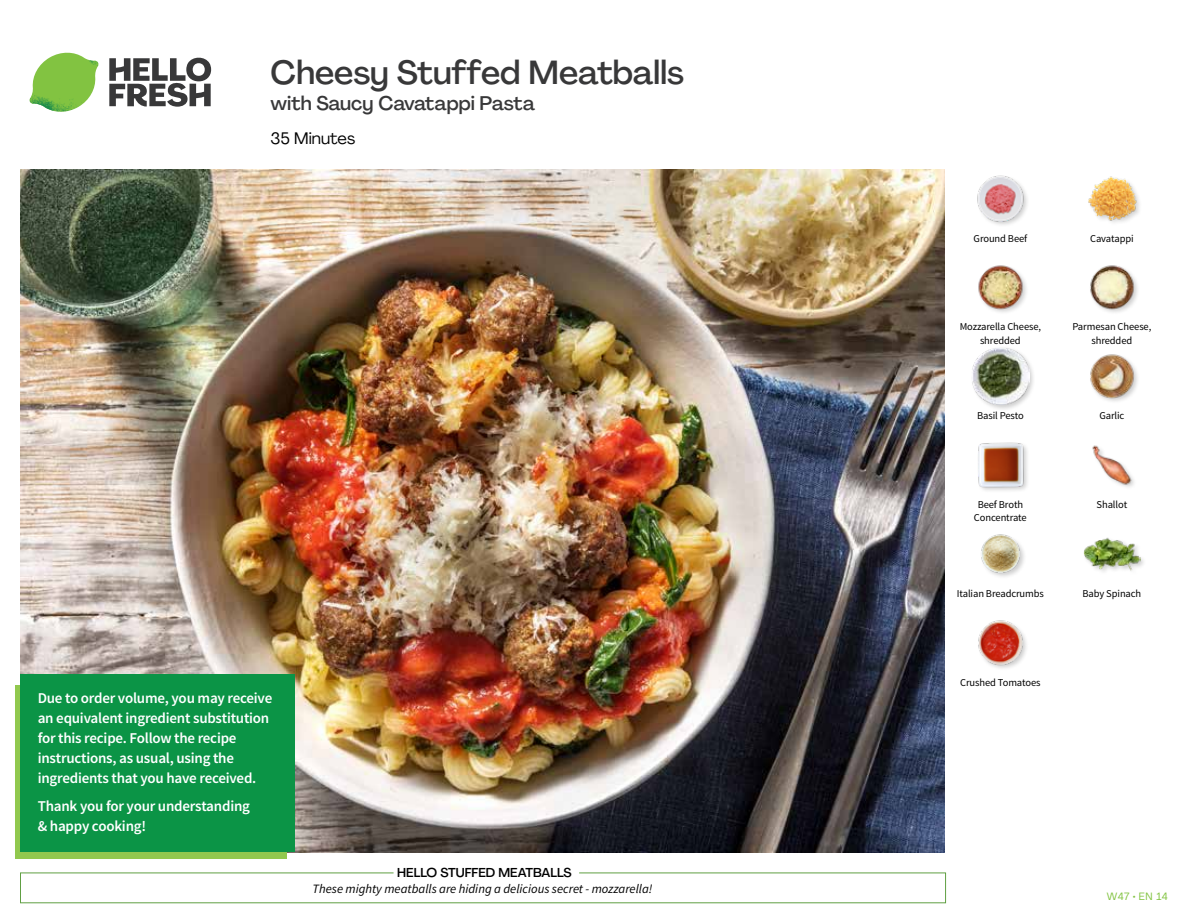
<style>
.page{position:relative;width:1188px;height:918px;background:#fff}
.page>*{position:absolute;margin:0;border:0;box-sizing:border-box;transform-origin:0 0}
.t1{font:500 33px "Agrandir";color:#383839}
.t2{font:500 19.5px "Agrandir";color:#383839}
.t3{font:16.5px "Agrandir";color:#000}
.t4{font:600 15px/20px "Source Sans Pro";letter-spacing:-.015em;color:#fff}
.t5{font:italic 12.75px "Source Sans Pro";color:#000}
.t6{font:500 12.75px "Agrandir";color:#000}
.t7{font:10.5px/13.5px "Source Sans Pro";letter-spacing:-.01em;color:#000;text-align:center}
.t8{font:10.5px "Agrandir";letter-spacing:.045em;color:#82c341}
</style>
<div class="page">
<svg style="left:109px;top:57px;width:102px;height:50px"></svg>
<svg style="left:34px;top:53px;width:62px;height:40px"></svg>
<img style="left:67px;top:53px;width:32px;height:26px">
<img style="left:33px;top:75px;width:59px;height:11px">
<img style="left:29px;top:79px;width:61px;height:33px">
<img style="left:65px;top:86px;width:27px;height:25px">
<div style="left:20px;top:873px;width:926px;height:30px;border:1px solid #609f43"></div>
<div style="left:394px;top:865px;width:185px;height:15px;background:#fff"></div>
<img style="left:21px;top:170px;width:924px;height:682px">
<img style="left:978px;top:620px;width:49px;height:49px">
<div style="left:1083px;top:536px;width:64px;height:41px;background:#000;opacity:.2"></div>
<img style="left:1083px;top:536px;width:58px;height:41px">
<img style="left:981px;top:534px;width:43px;height:43px">
<img style="left:1092px;top:445px;width:42px;height:42px">
<img style="left:978px;top:442px;width:50px;height:49px">
<img style="left:1090px;top:354px;width:48px;height:48px">
<div style="left:971px;top:346px;width:65px;height:66px;background:#000;opacity:.2"></div>
<img style="left:972px;top:347px;width:57px;height:58px">
<img style="left:1090px;top:265px;width:48px;height:48px">
<img style="left:978px;top:265px;width:49px;height:48px">
<img style="left:1088px;top:176px;width:52px;height:47px">
<img style="left:977px;top:175px;width:50px;height:50px">
<div style="left:16px;top:685px;width:271px;height:174px;background:#91c84e"></div>
<div style="left:21px;top:674px;width:274px;height:178px;background:#0b9446"></div>
<h1 class="t1" style="left:271px;top:52px;width:415px">Cheesy Stuffed Meatballs</h1>
<h2 class="t2" style="left:271px;top:91px;width:266px">with Saucy Cavatappi Pasta</h2>
<p class="t3" style="left:271px;top:128px;width:86px">35 Minutes</p>
<p class="t4" style="left:38px;top:688px;width:236px">Due to order volume, you may receive an equivalent ingredient substitution for this recipe. Follow the recipe instructions, as usual, using the ingredients that you have received.</p>
<p class="t4" style="left:38px;top:797px;width:214px">Thank you for your understanding &amp; happy cooking!</p>
<p class="t6" style="left:397px;top:864px;width:176px">HELLO STUFFED MEATBALLS</p>
<p class="t5" style="left:313px;top:881px;width:341px">These mighty meatballs are hiding a delicious secret - mozzarella!</p>
<p class="t7" style="left:974px;top:232px;width:55px">Ground Beef</p>
<p class="t7" style="left:960px;top:320px;width:83px">Mozzarella Cheese, shredded</p>
<p class="t7" style="left:1090px;top:232px;width:45px">Cavatappi</p>
<p class="t7" style="left:1072px;top:320px;width:80px">Parmesan Cheese, shredded</p>
<p class="t7" style="left:977px;top:409px;width:48px">Basil Pesto</p>
<p class="t7" style="left:1099px;top:409px;width:27px">Garlic</p>
<p class="t7" style="left:978px;top:498px;width:47px">Beef Broth</p>
<p class="t7" style="left:1097px;top:498px;width:32px">Shallot</p>
<p class="t7" style="left:974px;top:511px;width:54px">Concentrate</p>
<p class="t7" style="left:957px;top:587px;width:89px">Italian Breadcrumbs</p>
<p class="t7" style="left:1083px;top:587px;width:60px">Baby Spinach</p>
<p class="t7" style="left:960px;top:675px;width:82px">Crushed Tomatoes</p>
<p class="t8" style="left:1107px;top:890px;width:63px">W47 • EN 14</p>
</div>
